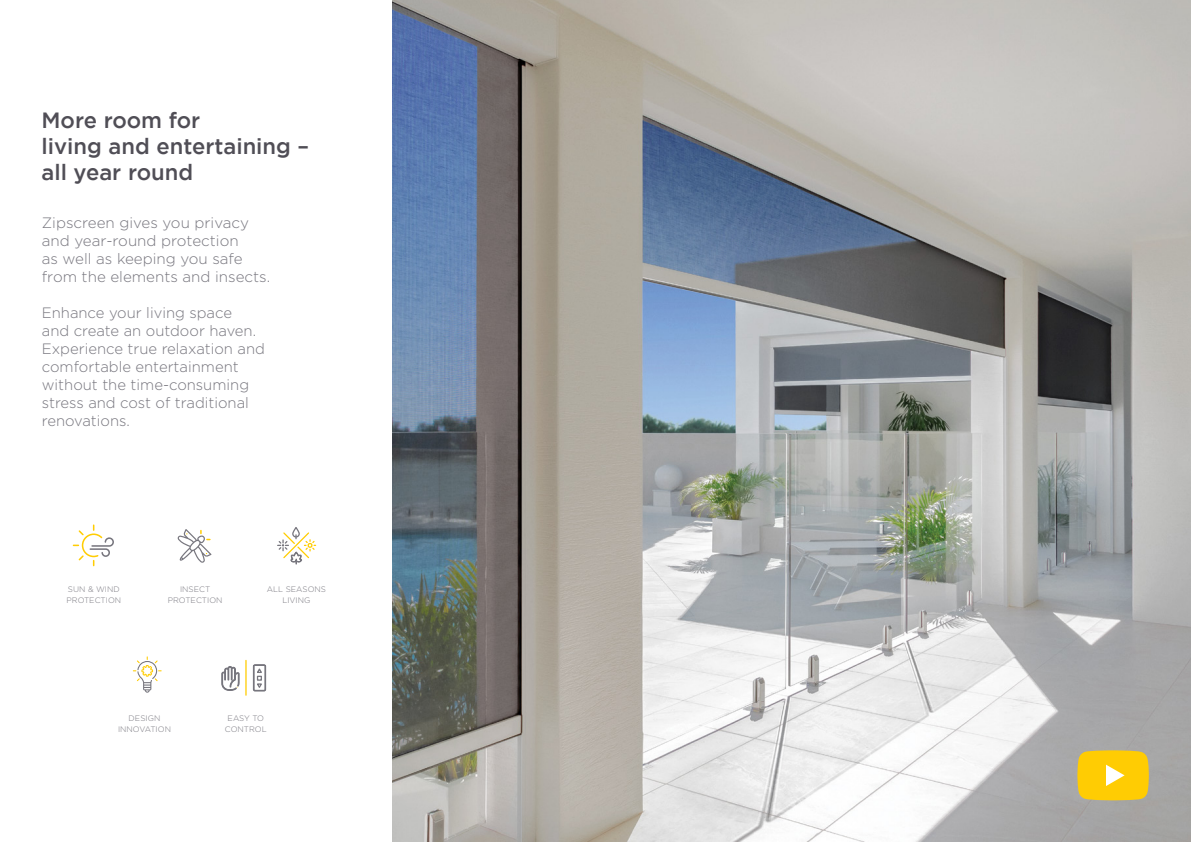
<style>
.page{position:relative;width:1191px;height:842px;background:#fff}
.page>*{position:absolute;margin:0;border:0;box-sizing:border-box;transform-origin:0 0}
.t1{font:500 22px/26.4px "Gotham";color:#504e56}
.t2{font:300 15px/18px "Gotham";color:#77767e}
.t3{font:300 8px/11px "Gotham";letter-spacing:.005em;color:#77767e;text-align:center}
</style>
<div class="page">
<img style="left:392px;top:0;width:799px;height:842px">
<svg style="left:72px;top:524px;width:42px;height:43px"></svg>
<svg style="left:177px;top:529px;width:34px;height:34px"></svg>
<div style="left:292px;top:527px;width:8px;height:11px;border:1px solid #77767e;border-radius:3px"></div>
<svg style="left:277px;top:531px;width:40px;height:34px"></svg>
<svg style="left:133px;top:656px;width:29px;height:37px"></svg>
<svg style="left:221px;top:666px;width:18px;height:25px"></svg>
<hr style="left:245px;top:660px;width:2px;height:35px;background:#ffcd03">
<svg style="left:253px;top:664px;width:13px;height:27px"></svg>
<svg style="left:1077px;top:750px;width:71px;height:50px;background:#f9cc1a"></svg>
<p class="t1" style="left:42px;top:106px;width:269px">More room for<br>living and entertaining – all year round</p>
<p class="t2" style="left:42px;top:213px;width:230px">Zipscreen gives you privacy and year-round protection<br>as well as keeping you safe from the elements and insects.</p>
<p class="t2" style="left:42px;top:303px;width:225px">Enhance your living space<br>and create an outdoor haven.<br>Experience true relaxation and comfortable entertainment without the time-consuming stress and cost of traditional renovations.</p>
<p class="t3" style="left:66px;top:583px;width:56px;text-align:left">SUN &amp; WIND<br>PROTECTION</p>
<p class="t3" style="left:168px;top:583px;width:56px">INSECT<br>PROTECTION</p>
<p class="t3" style="left:267px;top:583px;width:61px">ALL SEASONS<br>LIVING</p>
<p class="t3" style="left:118px;top:712px;width:54px">DESIGN<br>INNOVATION</p>
<p class="t3" style="left:225px;top:712px;width:43px">EASY TO<br>CONTROL</p>
</div>
